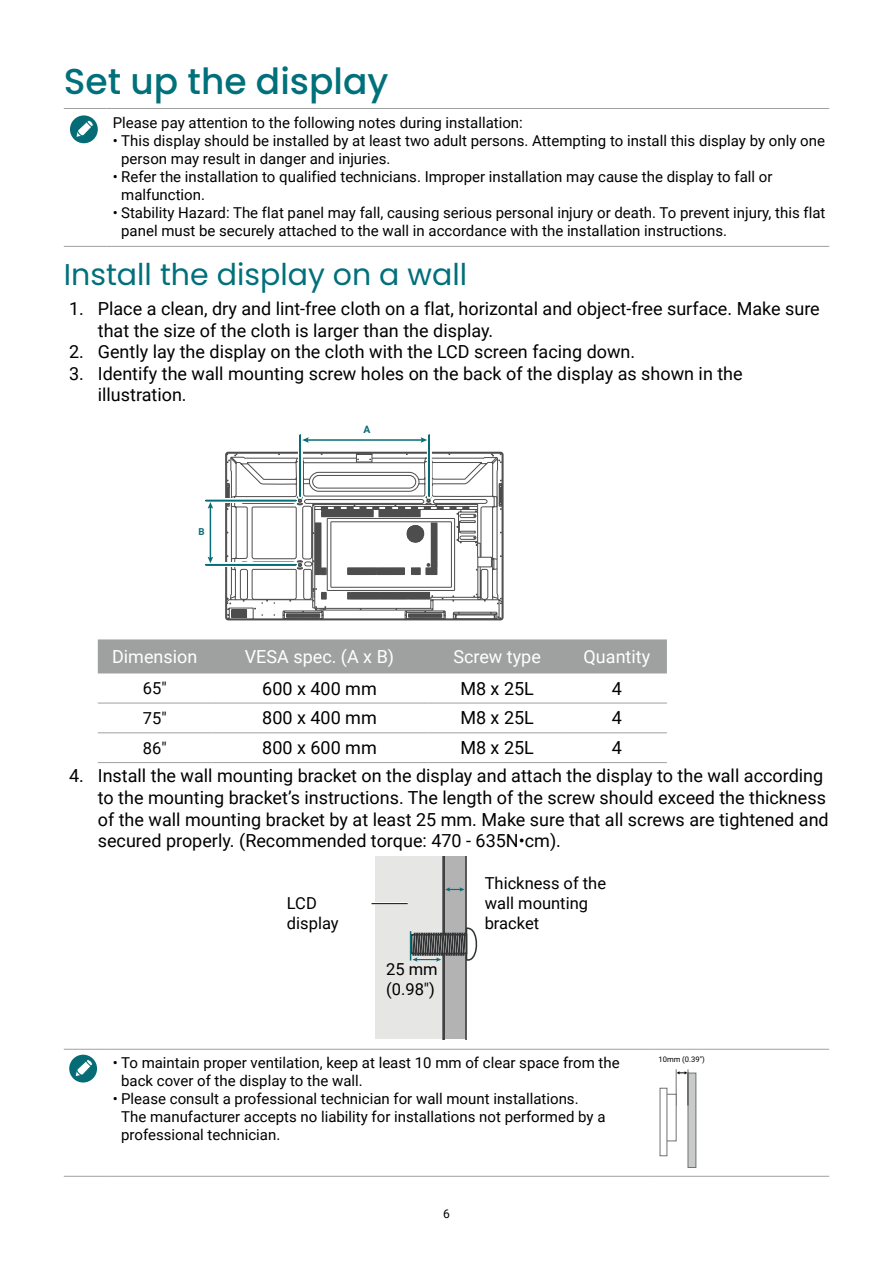
<style>
.page{position:relative;width:893px;height:1263px;background:#fff}
.page>*{position:absolute;margin:0;border:0;box-sizing:border-box;transform-origin:0 0}
.t1{font:500 36px "Poppins";color:#00707a}
.t2{font:30px "Poppins";color:#00707a}
.t3{font:18px/21.6px "Roboto";color:#000}
.t4{font:18px "Roboto";color:#fff}
.t5{font:16.5px/19.8px "Roboto";color:#000}
.t6{font:15px/18px "Roboto";color:#000}
.t7{font:12px "Roboto";color:#000}
.t8{font:700 10.35px "Roboto";color:#096d76}
.t9{font:700 9.6px "Roboto";color:#096d76}
.t10{font:7.65px "Roboto";color:#000}
</style>
<div class="page">
<svg style="left:64px;top:245px;width:765px;height:1px"></svg>
<hr style="left:106px;top:108px;width:723px;height:1px;background:#9fa0a0">
<hr style="left:106px;top:246px;width:723px;height:1px;background:#9fa0a0">
<hr style="left:64px;top:108px;width:42px;height:1px;background:#9fa0a0">
<hr style="left:64px;top:246px;width:42px;height:1px;background:#9fa0a0">
<div style="left:70px;top:115px;width:28px;height:28px;background:#056c76;border-radius:50%"></div>
<svg style="left:76px;top:120px;width:18px;height:17px"></svg>
<svg style="left:230px;top:434px;width:268px;height:19px"></svg>
<svg style="left:226px;top:453px;width:277px;height:166px"></svg>
<hr style="left:298px;top:435px;width:4px;height:61px;background:#fff">
<hr style="left:299px;top:435px;width:2px;height:61px;background:#096d76">
<hr style="left:427px;top:435px;width:4px;height:61px;background:#fff">
<hr style="left:428px;top:435px;width:2px;height:61px;background:#096d76">
<svg style="left:206px;top:562px;width:90px;height:5px"></svg>
<hr style="left:206px;top:564px;width:90px;height:1px;background:#096d76">
<svg style="left:206px;top:498px;width:90px;height:5px"></svg>
<hr style="left:206px;top:500px;width:90px;height:1px;background:#096d76">
<hr style="left:210px;top:506px;width:1px;height:53px;background:#096d76">
<svg style="left:208px;top:502px;width:5px;height:7px"></svg>
<svg style="left:208px;top:557px;width:5px;height:6px"></svg>
<hr style="left:307px;top:439px;width:116px;height:2px;background:#096d76">
<svg style="left:421px;top:437px;width:6px;height:6px"></svg>
<svg style="left:302px;top:437px;width:7px;height:6px"></svg>
<div style="left:98px;top:639px;width:569px;height:34px;background:#9fa0a0"></div>
<hr style="left:98px;top:703px;width:114px;height:1px;background:#9fa0a0">
<hr style="left:212px;top:703px;width:215px;height:1px;background:#9fa0a0">
<hr style="left:427px;top:703px;width:140px;height:1px;background:#9fa0a0">
<hr style="left:567px;top:703px;width:100px;height:1px;background:#9fa0a0">
<hr style="left:98px;top:732px;width:114px;height:1px;background:#9fa0a0">
<hr style="left:212px;top:732px;width:215px;height:1px;background:#9fa0a0">
<hr style="left:427px;top:732px;width:140px;height:1px;background:#9fa0a0">
<hr style="left:567px;top:732px;width:100px;height:1px;background:#9fa0a0">
<hr style="left:98px;top:762px;width:114px;height:1px;background:#9fa0a0">
<hr style="left:212px;top:762px;width:215px;height:1px;background:#9fa0a0">
<hr style="left:427px;top:762px;width:140px;height:1px;background:#9fa0a0">
<hr style="left:567px;top:762px;width:100px;height:1px;background:#9fa0a0">
<svg style="left:375px;top:856px;width:103px;height:183px;background:#cdcecd"></svg>
<hr style="left:372px;top:902px;width:36px;height:3px;background:#fff">
<hr style="left:371px;top:903px;width:37px;height:1px;background:#000">
<svg style="left:64px;top:1175px;width:765px;height:1px"></svg>
<hr style="left:106px;top:1049px;width:546px;height:1px;background:#9fa0a0">
<hr style="left:652px;top:1049px;width:177px;height:1px;background:#9fa0a0">
<hr style="left:106px;top:1176px;width:546px;height:1px;background:#9fa0a0">
<hr style="left:652px;top:1176px;width:177px;height:1px;background:#9fa0a0">
<hr style="left:64px;top:1049px;width:42px;height:1px;background:#9fa0a0">
<hr style="left:64px;top:1176px;width:42px;height:1px;background:#9fa0a0">
<svg style="left:69px;top:1054px;width:29px;height:29px"></svg>
<div style="left:69px;top:1055px;width:28px;height:27px;background:#056c76;border-radius:50%"></div>
<svg style="left:75px;top:1059px;width:18px;height:18px"></svg>
<svg style="left:675px;top:1069px;width:21px;height:99px"></svg>
<h1 class="t1" style="left:64px;top:61px;width:326px">Set up the display</h1>
<p class="t6" style="left:113px;top:113px;width:412px">Please pay attention to the following notes during installation:</p>
<p class="t6" style="left:121px;top:131px;width:705px;text-indent:-9px">• This display should be installed by at least two adult persons. Attempting to install this display by only one person may result in danger and injuries.</p>
<p class="t6" style="left:121px;top:167px;width:653px;text-indent:-9px">• Refer the installation to qualified technicians. Improper installation may cause the display to fall or malfunction.</p>
<p class="t6" style="left:121px;top:203px;width:706px;text-indent:-9px">• Stability Hazard: The flat panel may fall, causing serious personal injury or death. To prevent injury, this flat panel must be securely attached to the wall in accordance with the installation instructions.</p>
<h2 class="t2" style="left:64px;top:257px;width:405px">Install the display on a wall</h2>
<p class="t3" style="left:98px;top:297px;width:723px;text-indent:-29px">1. Place a clean, dry and lint-free cloth on a flat, horizontal and object-free surface. Make sure that the size of the cloth is larger than the display.</p>
<p class="t3" style="left:69px;top:340px;width:568px">2. Gently lay the display on the cloth with the LCD screen facing down.</p>
<p class="t3" style="left:98px;top:362px;width:646px;text-indent:-29px">3. Identify the wall mounting screw holes on the back of the display as shown in the illustration.</p>
<p class="t8" style="left:363px;top:422px;width:8px">A</p>
<p class="t9" style="left:198px;top:525px;width:8px">B</p>
<p class="t4" style="left:112px;top:644px;width:87px">Dimension</p>
<p class="t4" style="left:245px;top:644px;width:151px">VESA spec. (A x B)</p>
<p class="t4" style="left:453px;top:644px;width:89px">Screw type</p>
<p class="t4" style="left:584px;top:644px;width:68px">Quantity</p>
<p class="t5" style="left:143px;top:678px;width:25px">65"</p>
<p class="t3" style="left:262px;top:677px;width:116px">600 x 400 mm</p>
<p class="t3" style="left:460px;top:677px;width:75px">M8 x 25L</p>
<p class="t3" style="left:612px;top:677px;width:12px">4</p>
<p class="t5" style="left:143px;top:707px;width:25px">75"</p>
<p class="t3" style="left:262px;top:706px;width:116px">800 x 400 mm</p>
<p class="t3" style="left:460px;top:706px;width:75px">M8 x 25L</p>
<p class="t3" style="left:612px;top:706px;width:12px">4</p>
<p class="t5" style="left:143px;top:737px;width:25px">86"</p>
<p class="t3" style="left:262px;top:736px;width:116px">800 x 600 mm</p>
<p class="t3" style="left:460px;top:736px;width:75px">M8 x 25L</p>
<p class="t3" style="left:612px;top:736px;width:12px">4</p>
<p class="t3" style="left:98px;top:764px;width:732px;text-indent:-29px">4. Install the wall mounting bracket on the display and attach the display to the wall according to the mounting bracket’s instructions. The length of the screw should exceed the thickness of the wall mounting bracket by at least 25 mm. Make sure that all screws are tightened and secured properly. (Recommended torque: 470 - 635N•cm).</p>
<p class="t5" style="left:485px;top:873px;width:123px">Thickness of the wall mounting bracket</p>
<p class="t5" style="left:386px;top:958px;width:53px">25 mm (0.98")</p>
<p class="t5" style="left:287px;top:892px;width:53px">LCD display</p>
<p class="t6" style="left:121px;top:1053px;width:500px;text-indent:-9px">• To maintain proper ventilation, keep at least 10 mm of clear space from the back cover of the display to the wall.</p>
<p class="t6" style="left:121px;top:1089px;width:486px;text-indent:-9px">• Please consult a professional technician for wall mount installations.<br>The manufacturer accepts no liability for installations not performed by a professional technician.</p>
<p class="t7" style="left:443px;top:1205px;width:8px">6</p>
<p class="t10" style="left:658px;top:1054px;width:48px">10mm (0.39")</p>
</div>
